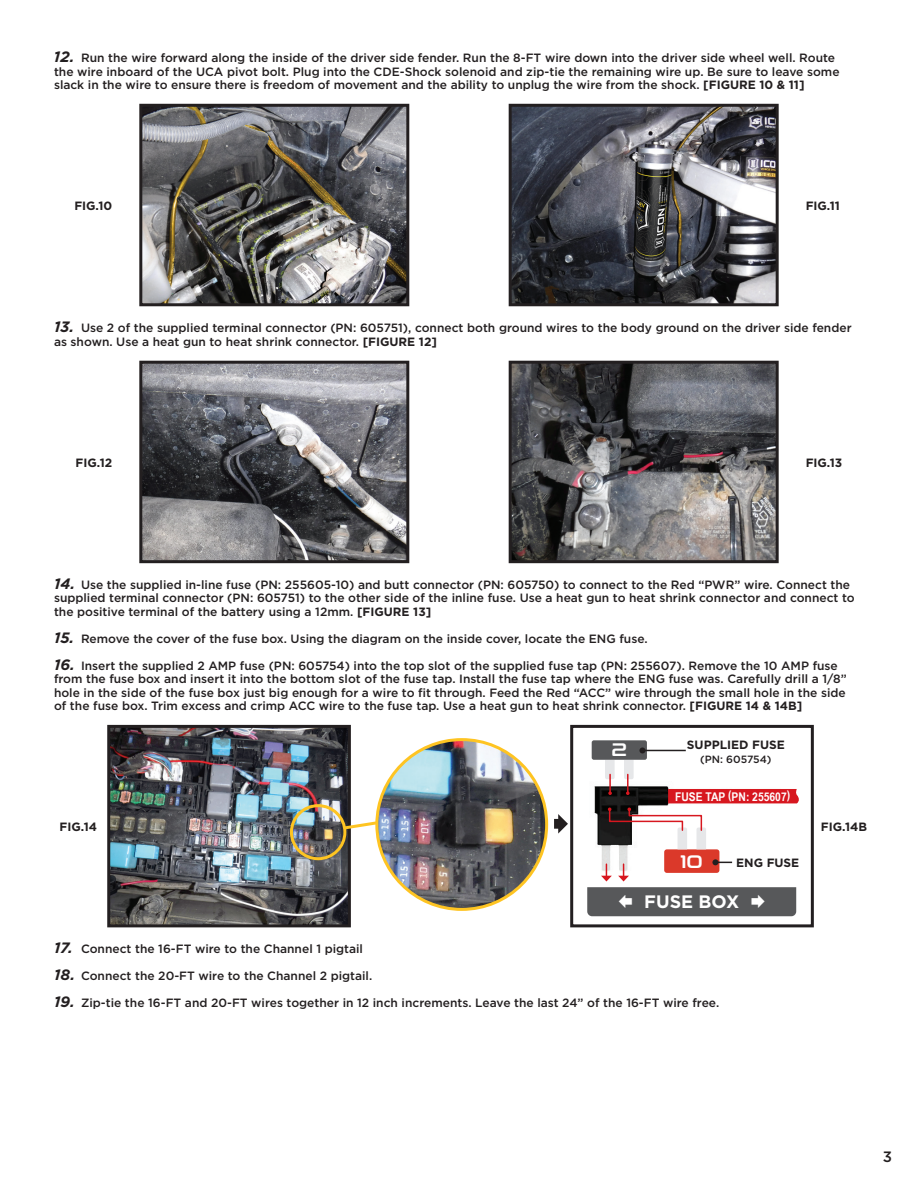
<style>
.page{position:relative;width:918px;height:1188px;background:#fff}
.page>*{position:absolute;margin:0;border:0;box-sizing:border-box;transform-origin:0 0}
.t1{font:700 18px "Gotham";color:#fff}
.t2{font:18px "Conthrax Sb";color:#fff}
.t3{font:500 15px "Gotham";color:#231f20}
.t4{font:500 12px/13.5px "Gotham";color:#231f20}
.t5{font:700 12px "Gotham";color:#231f20}
.t6{font:700 12px "Arial Narrow";color:#fff;scale:1.05 1}
.t7{font:500 10.5px "Gotham";color:#231f20}
.s1{font-weight:700;font-style:italic;font-size:15px}
.s2{font-weight:700}
</style>
<div class="page">
<img style="left:143px;top:108px;width:262px;height:194px">
<div style="left:139px;top:104px;width:270px;height:202px;border:3px solid #231f20"></div>
<img style="left:513px;top:108px;width:262px;height:194px">
<div style="left:509px;top:104px;width:270px;height:202px;border:3px solid #231f20"></div>
<img style="left:143px;top:365px;width:262px;height:194px">
<div style="left:139px;top:361px;width:270px;height:202px;border:3px solid #231f20"></div>
<img style="left:513px;top:365px;width:262px;height:194px">
<div style="left:509px;top:361px;width:270px;height:202px;border:3px solid #231f20"></div>
<img style="left:111px;top:729px;width:236px;height:194px">
<div style="left:107px;top:725px;width:244px;height:202px;border:3px solid #231f20"></div>
<div style="left:570px;top:725px;width:244px;height:202px;border:3px solid #231f20"></div>
<img style="left:377px;top:740px;width:170px;height:169px;border-radius:85px">
<div style="left:290px;top:804px;width:56px;height:56px;border:3px solid #fec422;border-radius:50%"></div>
<svg style="left:341px;top:819px;width:40px;height:12px"></svg>
<img style="left:594px;top:786px;width:126px;height:73px">
<div style="left:592px;top:740px;width:55px;height:20px;background:#57585a;border-radius:2px"></div>
<div style="left:664px;top:849px;width:55px;height:24px;background:#db392a;border-radius:3px"></div>
<svg style="left:554px;top:814px;width:14px;height:20px"></svg>
<hr style="left:642px;top:750px;width:44px;height:1px;background:#231f20">
<svg style="left:639px;top:747px;width:6px;height:6px"></svg>
<svg style="left:605px;top:760px;width:194px;height:89px"></svg>
<svg style="left:587px;top:859px;width:209px;height:57px"></svg>
<p class="t4" style="left:54px;top:51px;width:787px"><span class="s1">12.</span> Run the wire forward along the inside of the driver side fender. Run the 8-FT wire down into the driver side wheel well. Route the wire inboard of the UCA pivot bolt. Plug into the CDE-Shock solenoid and zip-tie the remaining wire up. Be sure to leave some slack in the wire to ensure there is freedom of movement and the ability to unplug the wire from the shock. <span class="s2">[FIGURE 10 &amp; 11]</span></p>
<p class="t5" style="left:74px;top:198px;width:39px">FIG.10</p>
<p class="t5" style="left:806px;top:198px;width:36px">FIG.11</p>
<p class="t4" style="left:54px;top:321px;width:799px"><span class="s1">13.</span> Use 2 of the supplied terminal connector (PN: 605751), connect both ground wires to the body ground on the driver side fender as shown. Use a heat gun to heat shrink connector. <span class="s2">[FIGURE 12]</span></p>
<p class="t5" style="left:76px;top:455px;width:38px">FIG.12</p>
<p class="t5" style="left:806px;top:455px;width:38px">FIG.13</p>
<p class="t4" style="left:54px;top:578px;width:802px"><span class="s1">14.</span> Use the supplied in-line fuse (PN: 255605-10) and butt connector (PN: 605750) to connect to the Red “PWR” wire. Connect the supplied terminal connector (PN: 605751) to the other side of the inline fuse. Use a heat gun to heat shrink connector and connect to the positive terminal of the battery using a 12mm. <span class="s2">[FIGURE 13]</span></p>
<p class="t4" style="left:54px;top:632px;width:595px"><span class="s1">15.</span> Remove the cover of the fuse box. Using the diagram on the inside cover, locate the ENG fuse.</p>
<p class="t4" style="left:54px;top:659px;width:794px"><span class="s1">16.</span> Insert the supplied 2 AMP fuse (PN: 605754) into the top slot of the supplied fuse tap (PN: 255607). Remove the 10 AMP fuse from the fuse box and insert it into the bottom slot of the fuse tap. Install the fuse tap where the ENG fuse was. Carefully drill a 1/8” hole in the side of the fuse box just big enough for a wire to fit through. Feed the Red “ACC” wire through the small hole in the side of the fuse box. Trim excess and crimp ACC wire to the fuse tap. Use a heat gun to heat shrink connector. <span class="s2">[FIGURE 14 &amp; 14B]</span></p>
<h1 class="t2" style="left:612px;top:736px;width:17px">2</h1>
<p class="t5" style="left:687px;top:737px;width:99px">SUPPLIED FUSE</p>
<p class="t7" style="left:700px;top:752px;width:73px">(PN: 605754)</p>
<p class="t6" style="left:675px;top:788px;width:111px">FUSE TAP (PN: 255607)</p>
<p class="t5" style="left:60px;top:819px;width:39px">FIG.14</p>
<p class="t5" style="left:821px;top:819px;width:48px">FIG.14B</p>
<h1 class="t2" style="left:680px;top:848px;width:24px">10</h1>
<p class="t5" style="left:736px;top:854px;width:65px">ENG FUSE</p>
<h1 class="t1" style="left:644px;top:890px;width:96px">FUSE BOX</h1>
<p class="t4" style="left:54px;top:942px;width:311px"><span class="s1">17.</span> Connect the 16-FT wire to the Channel 1 pigtail</p>
<p class="t4" style="left:54px;top:969px;width:320px"><span class="s1">18.</span> Connect the 20-FT wire to the Channel 2 pigtail.</p>
<p class="t4" style="left:54px;top:996px;width:667px"><span class="s1">19.</span> Zip-tie the 16-FT and 20-FT wires together in 12 inch increments. Leave the last 24” of the 16-FT wire free.</p>
<p class="t3" style="left:883px;top:1147px;width:11px">3</p>
</div>
